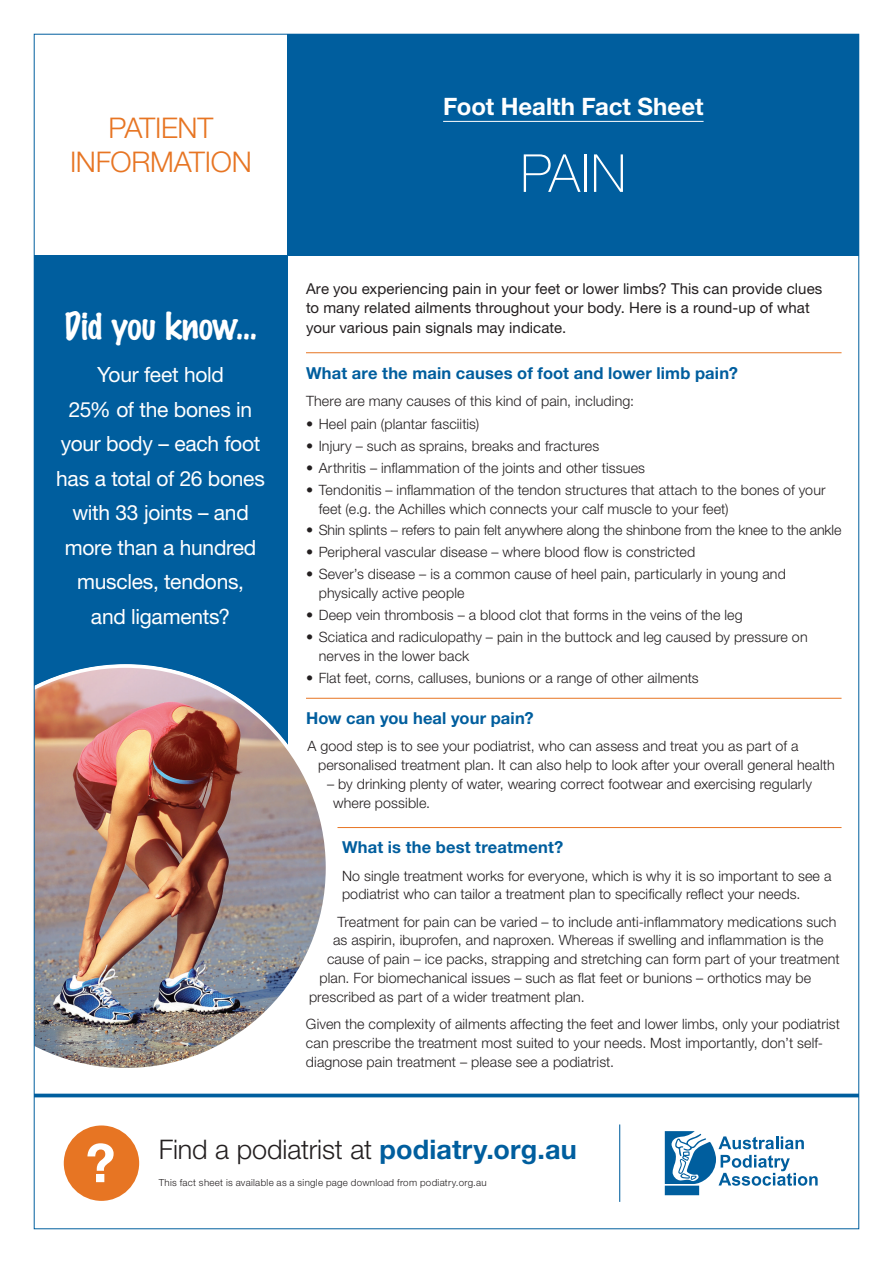
<style>
.page{position:relative;width:893px;height:1263px;background:#fff}
.page>*{position:absolute;margin:0;border:0;box-sizing:border-box;transform-origin:0 0}
.t1{font:700 53.25px "Helvetica Neue LT Std";color:#fff}
.t2{font:100 52.5px "Helvetica Neue LT Std";color:#fff}
.t3{font:100 34.5px "Marker Felt";color:#fff}
.t4{font:300 28.5px/34.2px "Helvetica Neue LT Std";letter-spacing:-.01em;color:#e77523;text-align:center}
.t5{font:300 27px "Helvetica Neue LT Std";letter-spacing:-.005em;color:#231f20}
.t6{font:700 24px "Helvetica Neue LT Std";color:#fff}
.t7{font:21px/34.5px "Helvetica Neue LT Std";letter-spacing:-.015em;color:#fff;text-align:center}
.t8{font:700 16.5px "Helvetica Neue LT Std";letter-spacing:.01em;color:#005e9e}
.t9{font:15px/19.5px "Helvetica Neue LT Std";letter-spacing:.005em;color:#231f20}
.t10{font:300 14.25px/18.8px "Helvetica Neue LT Std";letter-spacing:.01em;color:#231f20}
.t11{font:300 14.25px "Helvetica Neue LT Std";letter-spacing:-.01em;color:#231f20}
.t12{font:300 9.75px "Helvetica Neue LT Std";letter-spacing:.03em;color:#231f20}
.s1{font-weight:700;color:#005e9e}
</style>
<div class="page">
<div style="left:34px;top:255px;width:254px;height:676px;background:#005e9e"></div>
<div style="left:288px;top:34px;width:571px;height:221px;background:#005e9e"></div>
<hr style="left:443px;top:121px;width:261px;height:1px;background:#fff">
<hr style="left:34px;top:1094px;width:825px;height:3px;background:#005e9e">
<svg style="left:665px;top:1131px;width:153px;height:64px"></svg>
<hr style="left:619px;top:1124px;width:1px;height:78px;background:#005e9e">
<div style="left:64px;top:1125px;width:75px;height:76px;background:#e77523;border-radius:50%"></div>
<img style="left:36px;top:664px;width:294px;height:404px">
<hr style="left:306px;top:352px;width:535px;height:1px;background:#e77523">
<hr style="left:306px;top:698px;width:535px;height:1px;background:#e77523">
<hr style="left:337px;top:827px;width:504px;height:1px;background:#e77523">
<h3 class="t4" style="left:70px;top:110px;width:183px">PATIENT<br>INFORMATION</h3>
<h3 class="t3" style="left:64px;top:299px;width:194px">Did you know…</h3>
<h3 class="t7" style="left:56px;top:357px;width:210px">Your feet hold<br>25% of the bones in your body – each foot has a total of 26 bones with 33 joints – and more than a hundred muscles, tendons,<br>and ligaments?</h3>
<h3 class="t6" style="left:443px;top:91px;width:262px">Foot Health Fact Sheet</h3>
<h2 class="t2" style="left:520px;top:143px;width:107px">PAIN</h2>
<p class="t9" style="left:306px;top:279px;width:518px">Are you experiencing pain in your feet or lower limbs? This can provide clues to many related ailments throughout your body. Here is a round-up of what your various pain signals may indicate.</p>
<p class="t8" style="left:306px;top:363px;width:433px">What are the main causes of foot and lower limb pain?</p>
<p class="t10" style="left:306px;top:391px;width:330px">There are many causes of this kind of pain, including:</p>
<p class="t10" style="left:306px;top:414px;width:175px">• Heel pain (plantar fasciitis)</p>
<p class="t10" style="left:306px;top:436px;width:295px">• Injury – such as sprains, breaks and fractures</p>
<p class="t10" style="left:306px;top:458px;width:341px">• Arthritis – inflammation of the joints and other tissues</p>
<p class="t10" style="left:319px;top:480px;width:508px;text-indent:-13px">• Tendonitis – inflammation of the tendon structures that attach to the bones of your feet (e.g. the Achilles which connects your calf muscle to your feet)</p>
<p class="t11" style="left:306px;top:522px;width:537px">• Shin splints – refers to pain felt anywhere along the shinbone from the knee to the ankle</p>
<p class="t10" style="left:306px;top:543px;width:391px">• Peripheral vascular disease – where blood flow is constricted</p>
<p class="t10" style="left:319px;top:565px;width:469px;text-indent:-13px">• Sever’s disease – is a common cause of heel pain, particularly in young and physically active people</p>
<p class="t10" style="left:306px;top:605px;width:438px">• Deep vein thrombosis – a blood clot that forms in the veins of the leg</p>
<p class="t10" style="left:319px;top:627px;width:490px;text-indent:-13px">• Sciatica and radiculopathy – pain in the buttock and leg caused by pressure on nerves in the lower back</p>
<p class="t10" style="left:306px;top:668px;width:394px">• Flat feet, corns, calluses, bunions or a range of other ailments</p>
<p class="t8" style="left:306px;top:708px;width:229px">How can you heal your pain?</p>
<p class="t10" style="left:318px;top:737px;width:518px;text-indent:-11px">A good step is to see your podiatrist, who can assess and treat you as part of a personalised treatment plan. It can also help to look after your overall general health</p>
<p class="t10" style="left:333px;top:774px;width:480px;text-indent:-6px">– by drinking plenty of water, wearing correct footwear and exercising regularly where possible.</p>
<p class="t8" style="left:342px;top:837px;width:223px">What is the best treatment?</p>
<p class="t10" style="left:342px;top:866px;width:491px">No single treatment works for everyone, which is why it is so important to see a podiatrist who can tailor a treatment plan to specifically reflect your needs.</p>
<p class="t10" style="left:337px;top:912px;width:500px">Treatment for pain can be varied – to include anti-inflammatory medications such</p>
<p class="t10" style="left:333px;top:931px;width:492px">as aspirin, ibuprofen, and naproxen. Whereas if swelling and inflammation is the</p>
<p class="t10" style="left:327px;top:949px;width:514px">cause of pain – ice packs, strapping and stretching can form part of your treatment</p>
<p class="t10" style="left:319px;top:968px;width:493px">plan. For biomechanical issues – such as flat feet or bunions – orthotics may be</p>
<p class="t10" style="left:309px;top:987px;width:277px">prescribed as part of a wider treatment plan.</p>
<p class="t10" style="left:306px;top:1014px;width:535px">Given the complexity of ailments affecting the feet and lower limbs, only your podiatrist can prescribe the treatment most suited to your needs. Most importantly, don’t self&shy;diagnose pain treatment – please see a podiatrist.</p>
<h1 class="t1" style="left:86px;top:1130px;width:31px">?</h1>
<h3 class="t5" style="left:159px;top:1133px;width:419px">Find a podiatrist at <span class="s1">podiatry.org.au</span></h3>
<p class="t12" style="left:159px;top:1177px;width:329px">This fact sheet is available as a single page download from podiatry.org.au</p>
</div>
